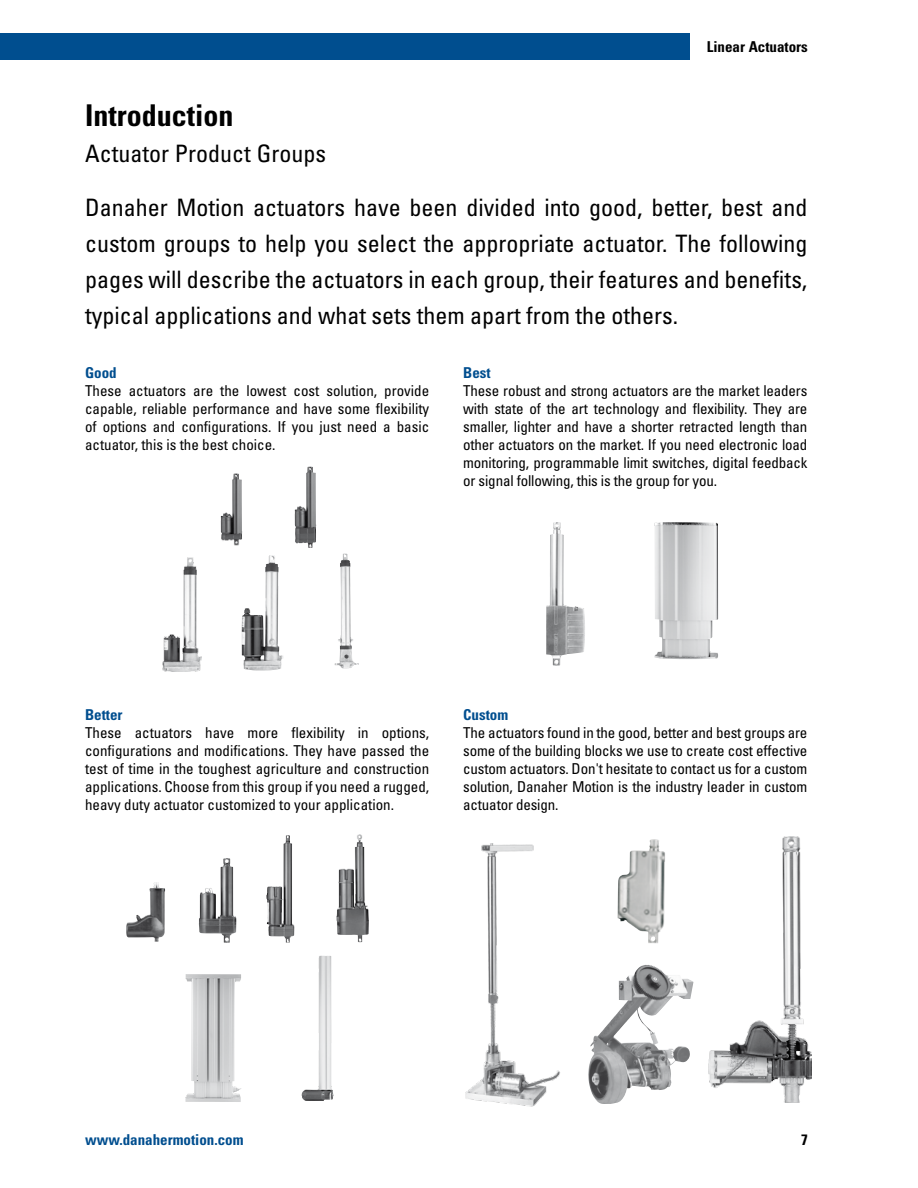
<style>
.page{position:relative;width:918px;height:1188px;background:#fff}
.page>*{position:absolute;margin:0;border:0;box-sizing:border-box;transform-origin:0 0}
.t1{font:700 condensed 30px "Univers";color:#000}
.t2{font:condensed 24px/36px "Univers";color:#000;text-align:justify}
.t3{font:condensed 15px/18px "Univers";letter-spacing:-.005em;color:#000;text-align:justify}
.t4{font:700 condensed 15px "Univers";color:#004e8f}
.t5{font:700 condensed 15px "Univers";color:#000}
</style>
<div class="page">
<img style="left:241px;top:557px;width:42px;height:114px">
<img style="left:162px;top:557px;width:40px;height:114px">
<img style="left:295px;top:473px;width:21px;height:75px">
<img style="left:221px;top:480px;width:21px;height:66px">
<img style="left:334px;top:553px;width:25px;height:115px">
<img style="left:336px;top:847px;width:33px;height:95px">
<img style="left:199px;top:858px;width:38px;height:85px">
<img style="left:126px;top:882px;width:39px;height:60px">
<img style="left:266px;top:835px;width:28px;height:108px">
<img style="left:302px;top:955px;width:31px;height:146px">
<img style="left:185px;top:974px;width:56px;height:128px">
<img style="left:546px;top:522px;width:39px;height:144px">
<img style="left:654px;top:522px;width:64px;height:137px">
<img style="left:617px;top:839px;width:48px;height:104px">
<img style="left:465px;top:844px;width:95px;height:263px">
<img style="left:588px;top:965px;width:105px;height:139px">
<img style="left:708px;top:836px;width:104px;height:266px">
<div style="left:0;top:33px;width:689px;height:27px;background:#004e8f"></div>
<h1 class="t1" style="left:85px;top:97px;width:150px">Introduction</h1>
<h2 class="t2" style="left:85px;top:135px;width:243px">Actuator Product Groups</h2>
<p class="t5" style="left:707px;top:38px;width:103px">Linear Actuators</p>
<p class="t2" style="left:85px;top:189px;width:724px">Danaher Motion actuators have been divided into good, better, best and custom groups to help you select the appropriate actuator. The following pages will describe the actuators in each group, their features and benefits, typical applications and what sets them apart from the others.</p>
<p class="t4" style="left:85px;top:363px;width:33px">Good</p>
<p class="t3" style="left:85px;top:381px;width:346px">These actuators are the lowest cost solution, provide capable, reliable performance and have some flexibility of options and configurations. If you just need a basic actuator, this is the best choice.</p>
<p class="t4" style="left:463px;top:363px;width:29px">Best</p>
<p class="t3" style="left:463px;top:381px;width:346px">These robust and strong actuators are the market leaders with state of the art technology and flexibility. They are smaller, lighter and have a shorter retracted length than other actuators on the market. If you need electronic load monitoring, programmable limit switches, digital feedback or signal following, this is the group for you.</p>
<p class="t4" style="left:85px;top:705px;width:39px">Better</p>
<p class="t3" style="left:85px;top:723px;width:346px">These actuators have more flexibility in options, configurations and modifications. They have passed the test of time in the toughest agriculture and construction applications. Choose from this group if you need a rugged, heavy duty actuator customized to your application.</p>
<p class="t4" style="left:463px;top:705px;width:46px">Custom</p>
<p class="t3" style="left:463px;top:723px;width:346px">The actuators found in the good, better and best groups are some of the building blocks we use to create cost effective custom actuators. Don't hesitate to contact us for a custom solution, Danaher Motion is the industry leader in custom actuator design.</p>
<p class="t4" style="left:85px;top:1130px;width:160px">www.danahermotion.com</p>
</div>
